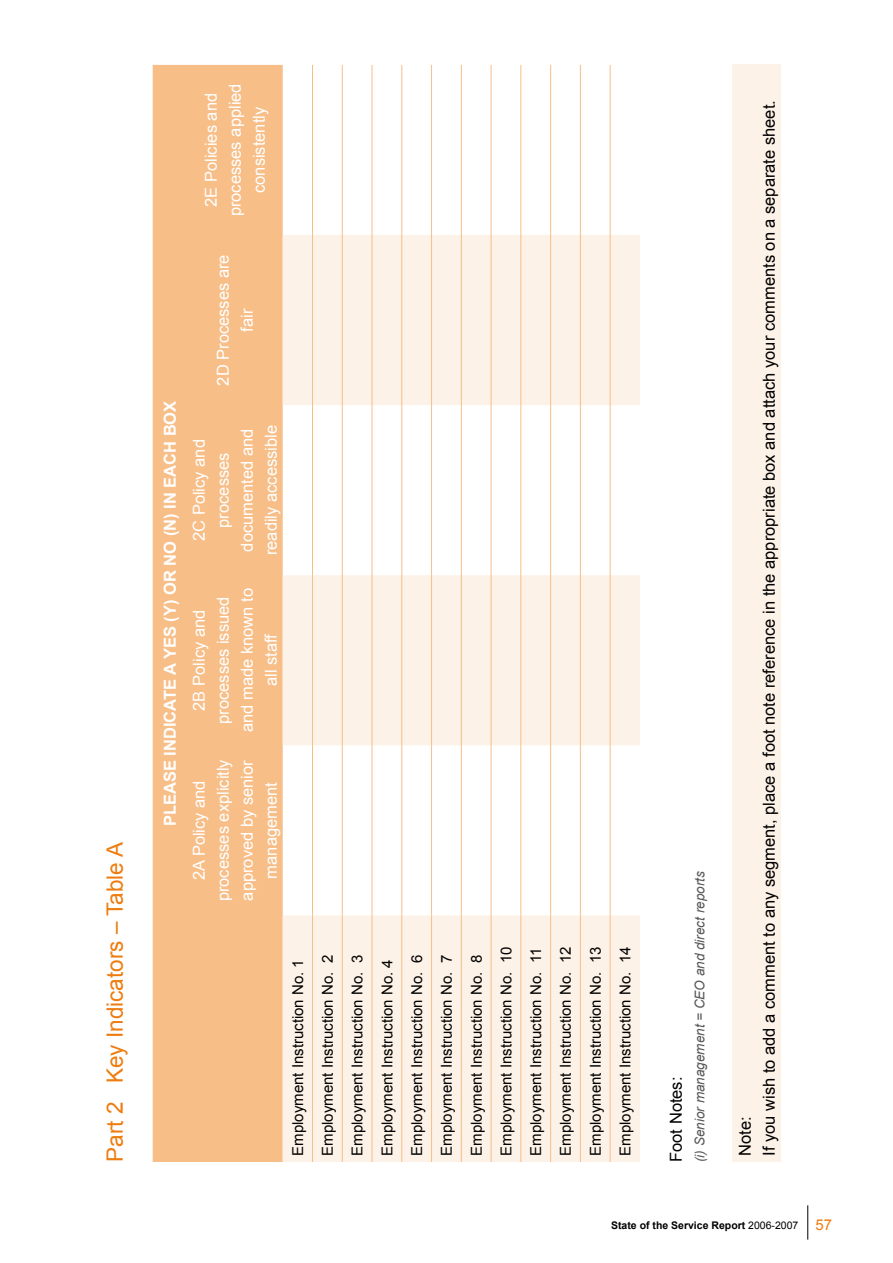
<style>
.page{position:relative;width:893px;height:1263px;background:#fff}
.page>*{position:absolute;margin:0;border:0;box-sizing:border-box;transform-origin:0 0}
.t1{font:22.5px "Arial";color:#ee7d11}
.t2{font:16.5px/24px "Arial";color:#fff;text-align:center}
.t3{font:16.5px/24px "Arial";color:#000}
.t4{font:700 16.5px "Arial";color:#fff}
.t5{font:15px/29.7px "Arial";color:#000}
.t6{font:italic 13.5px "Arial";color:#58585a}
.t7{font:700 10.5px "Arial";color:#000}
.s1{font-weight:400}
.s2{font-weight:400;font-size:15px;color:#ee7d11}
</style>
<div class="page">
<hr style="left:807px;top:1205px;width:1px;height:34px;background:#000">
<div style="left:153px;top:65px;width:130px;height:1097px;background:#f7be88"></div>
<svg style="left:283px;top:235px;width:357px;height:927px;fill:#fdf2e7"></svg>
<hr style="left:312px;top:915px;width:1px;height:247px;background:#f7be88">
<hr style="left:312px;top:745px;width:1px;height:170px;background:#f7be88">
<hr style="left:312px;top:575px;width:1px;height:170px;background:#f7be88">
<hr style="left:312px;top:405px;width:1px;height:170px;background:#f7be88">
<hr style="left:312px;top:235px;width:1px;height:170px;background:#f7be88">
<hr style="left:312px;top:65px;width:1px;height:170px;background:#f7be88">
<hr style="left:342px;top:915px;width:1px;height:247px;background:#f7be88">
<hr style="left:342px;top:745px;width:1px;height:170px;background:#f7be88">
<hr style="left:342px;top:575px;width:1px;height:170px;background:#f7be88">
<hr style="left:342px;top:405px;width:1px;height:170px;background:#f7be88">
<hr style="left:342px;top:235px;width:1px;height:170px;background:#f7be88">
<hr style="left:342px;top:65px;width:1px;height:170px;background:#f7be88">
<hr style="left:372px;top:915px;width:1px;height:247px;background:#f7be88">
<hr style="left:372px;top:745px;width:1px;height:170px;background:#f7be88">
<hr style="left:372px;top:575px;width:1px;height:170px;background:#f7be88">
<hr style="left:372px;top:405px;width:1px;height:170px;background:#f7be88">
<hr style="left:372px;top:235px;width:1px;height:170px;background:#f7be88">
<hr style="left:372px;top:65px;width:1px;height:170px;background:#f7be88">
<hr style="left:401px;top:915px;width:1px;height:247px;background:#f7be88">
<hr style="left:401px;top:745px;width:1px;height:170px;background:#f7be88">
<hr style="left:401px;top:575px;width:1px;height:170px;background:#f7be88">
<hr style="left:401px;top:405px;width:1px;height:170px;background:#f7be88">
<hr style="left:401px;top:235px;width:1px;height:170px;background:#f7be88">
<hr style="left:401px;top:65px;width:1px;height:170px;background:#f7be88">
<hr style="left:431px;top:915px;width:1px;height:247px;background:#f7be88">
<hr style="left:431px;top:745px;width:1px;height:170px;background:#f7be88">
<hr style="left:431px;top:575px;width:1px;height:170px;background:#f7be88">
<hr style="left:431px;top:405px;width:1px;height:170px;background:#f7be88">
<hr style="left:431px;top:235px;width:1px;height:170px;background:#f7be88">
<hr style="left:431px;top:65px;width:1px;height:170px;background:#f7be88">
<hr style="left:461px;top:915px;width:1px;height:247px;background:#f7be88">
<hr style="left:461px;top:745px;width:1px;height:170px;background:#f7be88">
<hr style="left:461px;top:575px;width:1px;height:170px;background:#f7be88">
<hr style="left:461px;top:405px;width:1px;height:170px;background:#f7be88">
<hr style="left:461px;top:235px;width:1px;height:170px;background:#f7be88">
<hr style="left:461px;top:65px;width:1px;height:170px;background:#f7be88">
<hr style="left:491px;top:915px;width:1px;height:247px;background:#f7be88">
<hr style="left:491px;top:745px;width:1px;height:170px;background:#f7be88">
<hr style="left:491px;top:575px;width:1px;height:170px;background:#f7be88">
<hr style="left:491px;top:405px;width:1px;height:170px;background:#f7be88">
<hr style="left:491px;top:235px;width:1px;height:170px;background:#f7be88">
<hr style="left:491px;top:65px;width:1px;height:170px;background:#f7be88">
<hr style="left:520px;top:915px;width:1px;height:247px;background:#f7be88">
<hr style="left:520px;top:745px;width:1px;height:170px;background:#f7be88">
<hr style="left:520px;top:575px;width:1px;height:170px;background:#f7be88">
<hr style="left:520px;top:405px;width:1px;height:170px;background:#f7be88">
<hr style="left:520px;top:235px;width:1px;height:170px;background:#f7be88">
<hr style="left:520px;top:65px;width:1px;height:170px;background:#f7be88">
<hr style="left:550px;top:915px;width:1px;height:247px;background:#f7be88">
<hr style="left:550px;top:745px;width:1px;height:170px;background:#f7be88">
<hr style="left:550px;top:575px;width:1px;height:170px;background:#f7be88">
<hr style="left:550px;top:405px;width:1px;height:170px;background:#f7be88">
<hr style="left:550px;top:235px;width:1px;height:170px;background:#f7be88">
<hr style="left:550px;top:65px;width:1px;height:170px;background:#f7be88">
<hr style="left:580px;top:915px;width:1px;height:247px;background:#f7be88">
<hr style="left:580px;top:745px;width:1px;height:170px;background:#f7be88">
<hr style="left:580px;top:575px;width:1px;height:170px;background:#f7be88">
<hr style="left:580px;top:405px;width:1px;height:170px;background:#f7be88">
<hr style="left:580px;top:235px;width:1px;height:170px;background:#f7be88">
<hr style="left:580px;top:65px;width:1px;height:170px;background:#f7be88">
<hr style="left:610px;top:915px;width:1px;height:247px;background:#f7be88">
<hr style="left:610px;top:745px;width:1px;height:170px;background:#f7be88">
<hr style="left:610px;top:575px;width:1px;height:170px;background:#f7be88">
<hr style="left:610px;top:405px;width:1px;height:170px;background:#f7be88">
<hr style="left:610px;top:235px;width:1px;height:170px;background:#f7be88">
<hr style="left:610px;top:65px;width:1px;height:170px;background:#f7be88">
<div style="left:733px;top:65px;width:48px;height:1097px;background:#fdf2e7"></div>
<h1 class="t1" style="left:100px;top:1162px;width:321px;rotate:-90deg">Part 2 Key Indicators – Table A</h1>
<p class="t2" style="left:199px;top:216px;width:134px;rotate:-90deg">2E Policies and processes applied consistently</p>
<p class="t4" style="left:159px;top:826px;width:427px;rotate:-90deg">PLEASE INDICATE A YES (Y) OR NO (N) IN EACH BOX</p>
<p class="t2" style="left:211px;top:386px;width:133px;rotate:-90deg">2D Processes are fair</p>
<p class="t2" style="left:187px;top:555px;width:132px;rotate:-90deg">2C Policy and processes documented and readily accessible</p>
<p class="t2" style="left:187px;top:732px;width:145px;rotate:-90deg">2B Policy and processes issued and made known to all staff</p>
<p class="t2" style="left:187px;top:901px;width:144px;rotate:-90deg">2A Policy and processes explicitly approved by senior management</p>
<p class="t5" style="left:283px;top:1156px;width:211px;rotate:-90deg">Employment Instruction No. 1<br>Employment Instruction No. 2<br>Employment Instruction No. 3<br>Employment Instruction No. 4<br>Employment Instruction No. 6<br>Employment Instruction No. 7<br>Employment Instruction No. 8<br>Employment Instruction No. 10<br>Employment Instruction No. 11<br>Employment Instruction No. 12<br>Employment Instruction No. 13<br>Employment Instruction No. 14</p>
<p class="t3" style="left:664px;top:1162px;width:87px;rotate:-90deg">Foot Notes:</p>
<p class="t6" style="left:691px;top:1162px;width:292px;rotate:-90deg">(i) Senior management = CEO and direct reports</p>
<p class="t3" style="left:733px;top:1156px;width:1057px;rotate:-90deg">Note:<br>If you wish to add a comment to any segment, place a foot note reference in the appropriate box and attach your comments on a separate sheet.</p>
<p class="t7" style="left:611px;top:1218px;width:222px">State of the Service Report <span class="s1">2006-2007</span> <span class="s2">57</span></p>
</div>
